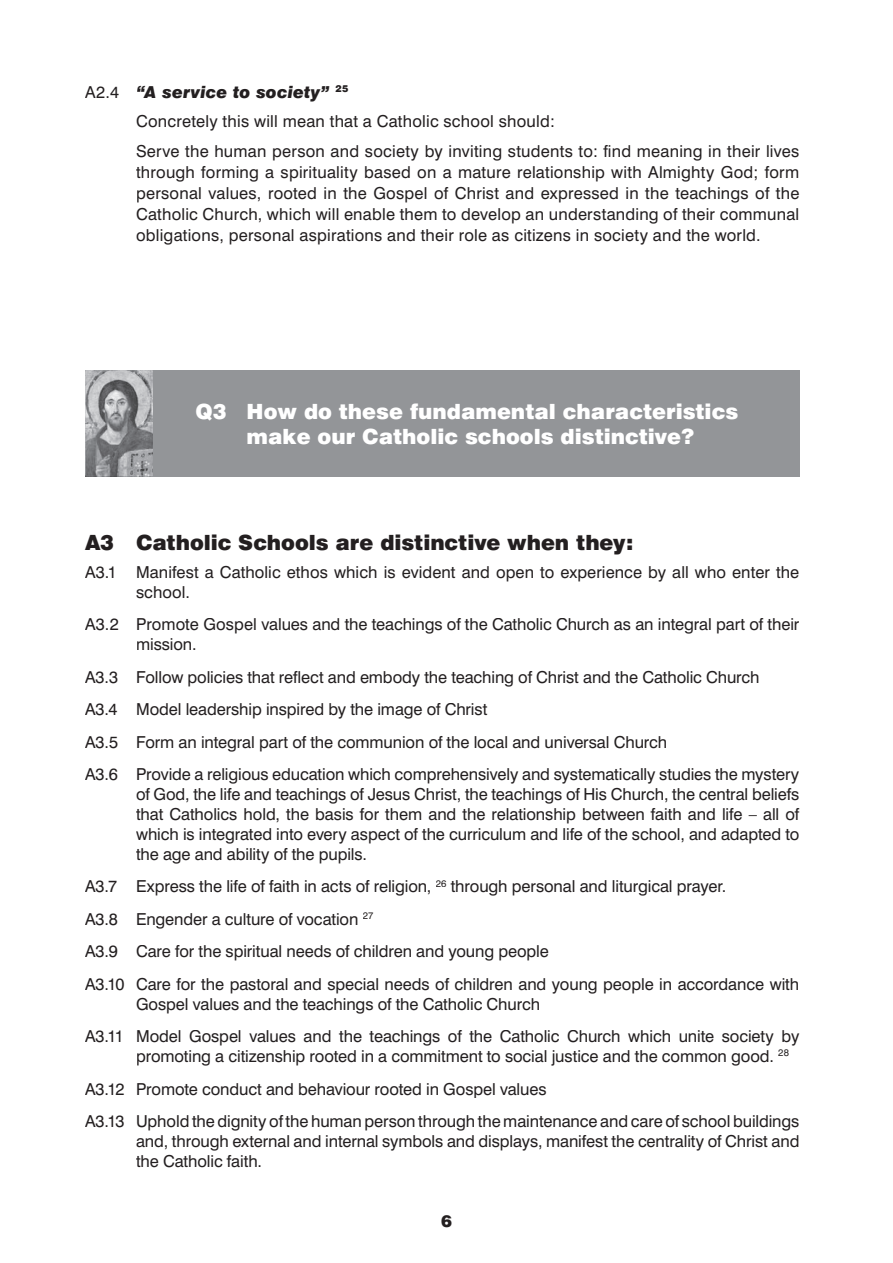
<style>
.page{position:relative;width:893px;height:1263px;background:#fff}
.page>*{position:absolute;margin:0;border:0;box-sizing:border-box;transform-origin:0 0}
.t1{font:900 21px/25.2px "Swiss 721 BT";color:#fff;text-align:center}
.t2{font:900 21px "Swiss 721 BT";color:#231f20}
.t3{font:16.5px/32.5px "Swiss 721 BT";letter-spacing:-.005em;color:#231f20}
.t4{font:16.5px/29.5px "Swiss 721 BT";letter-spacing:.015em;color:#231f20}
.t5{font:900 16.5px "Swiss 721 BT";color:#231f20}
.s1{font-weight:900;font-style:italic}
</style>
<div class="page">
<img style="left:85px;top:370px;width:68px;height:106px">
<div style="left:153px;top:370px;width:646px;height:106px;background:#939598"></div>
<p class="t4" style="left:136px;top:77px;width:665px;text-indent:-51px">A2.4 <span class="s1">“A service to society”</span> <sup>25<br></sup>Concretely this will mean that a Catholic school should:<br>Serve the human person and society by inviting students to: find meaning in their lives</p>
<p class="t3" style="left:136px;top:161px;width:665px;line-height:21px;text-align:justify">through forming a spirituality based on a mature relationship with Almighty God; form personal values, rooted in the Gospel of Christ and expressed in the teachings of the Catholic Church, which will enable them to develop an understanding of their communal obligations, personal aspirations and their role as citizens in society and the world.</p>
<p class="t1" style="left:196px;top:399px;width:544px">Q3 How do these fundamental characteristics make our Catholic schools distinctive?</p>
<p class="t2" style="left:85px;top:529px;width:550px">A3 Catholic Schools are distinctive when they:</p>
<p class="t3" style="left:136px;top:562px;width:665px;line-height:19.8px;text-indent:-51px">A3.1 Manifest a Catholic ethos which is evident and open to experience by all who enter the school.</p>
<p class="t3" style="left:136px;top:614px;width:665px;line-height:19.8px;text-indent:-51px">A3.2 Promote Gospel values and the teachings of the Catholic Church as an integral part of their mission.</p>
<p class="t3" style="left:85px;top:660px;width:716px">A3.3 Follow policies that reflect and embody the teaching of Christ and the Catholic Church<br>A3.4 Model leadership inspired by the image of Christ<br>A3.5 Form an integral part of the communion of the local and universal Church<br>A3.6 Provide a religious education which comprehensively and systematically studies the mystery</p>
<p class="t3" style="left:136px;top:784px;width:665px;line-height:19.8px;text-align:justify">of God, the life and teachings of Jesus Christ, the teachings of His Church, the central beliefs that Catholics hold, the basis for them and the relationship between faith and life – all of which is integrated into every aspect of the curriculum and life of the school, and adapted to the age and ability of the pupils.</p>
<p class="t3" style="left:85px;top:870px;width:716px">A3.7 Express the life of faith in acts of religion, <sup>26</sup> through personal and liturgical prayer.<br>A3.8 Engender a culture of vocation <sup>27<br></sup>A3.9 Care for the spiritual needs of children and young people<br>A3.10 Care for the pastoral and special needs of children and young people in accordance with</p>
<p class="t3" style="left:85px;top:987px;width:716px;text-indent:51px">Gospel values and the teachings of the Catholic Church<br>A3.11 Model Gospel values and the teachings of the Catholic Church which unite society by</p>
<p class="t3" style="left:85px;top:1040px;width:716px;text-indent:51px">promoting a citizenship rooted in a commitment to social justice and the common good. <sup>28<br></sup>A3.12 Promote conduct and behaviour rooted in Gospel values<br>A3.13 Uphold the dignity of the human person through the maintenance and care of school buildings</p>
<p class="t3" style="left:136px;top:1131px;width:665px;line-height:19.8px">and, through external and internal symbols and displays, manifest the centrality of Christ and the Catholic faith.</p>
<p class="t5" style="left:441px;top:1211px;width:12px">6</p>
</div>
